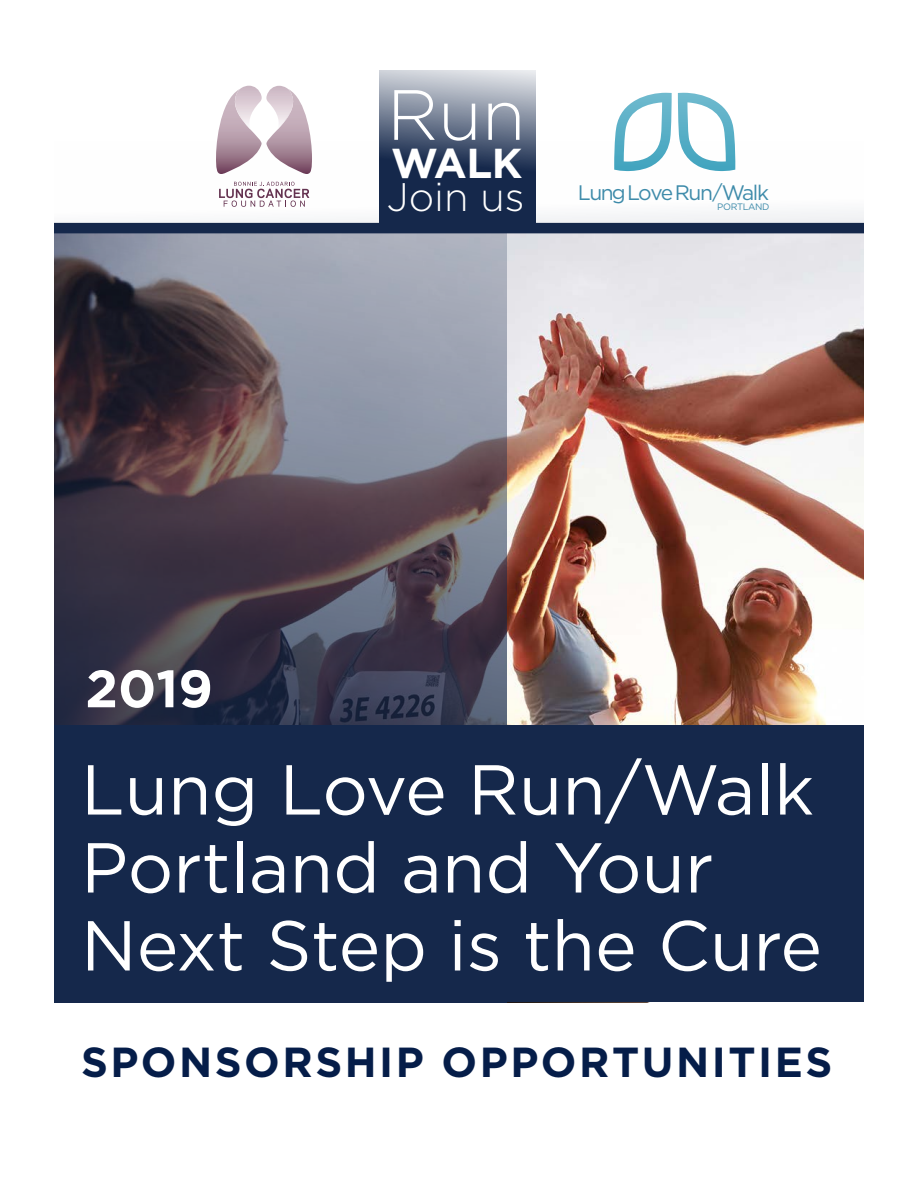
<style>
.page{position:relative;width:918px;height:1188px;background:#fff}
.page>*{position:absolute;margin:0;border:0;box-sizing:border-box;transform-origin:0 0}
.t1{font:300 70.95px "Gotham";color:#fff}
.t2{font:70.5px/78px "Gotham";color:#fff}
.t3{font:700 52.5px "Gotham";color:#fff}
.t4{font:700 42px "Gotham";letter-spacing:.06em;color:#051d49}
.t5{font:700 41.85px "Gotham";color:#fff}
.t6{font:300 39.75px "Gotham";color:#fff}
.t7{font:21px "Gotham";letter-spacing:-.07em;color:#3e8baa}
.t8{font:9.3px "Gotham";letter-spacing:-.04em;color:#3e8baa}
.s1{font-size:19.8px}
</style>
<div class="page">
<img style="left:506px;top:233px;width:358px;height:493px">
<svg style="left:54px;top:233px;width:452px;height:493px;background:#5c5866"></svg>
<div style="left:54px;top:726px;width:810px;height:276px;background:#15284b"></div>
<svg style="left:614px;top:93px;width:58px;height:78px"></svg>
<svg style="left:678px;top:93px;width:57px;height:78px"></svg>
<svg style="left:219px;top:182px;width:90px;height:25px"></svg>
<img style="left:216px;top:94px;width:46px;height:80px">
<img style="left:266px;top:92px;width:46px;height:82px">
<img style="left:234px;top:86px;width:28px;height:44px">
<img style="left:236px;top:92px;width:13px;height:36px">
<img style="left:266px;top:86px;width:25px;height:44px">
<img style="left:277px;top:91px;width:16px;height:39px">
<svg style="left:379px;top:70px;width:157px;height:153px;background:#54627b"></svg>
<div style="left:54px;top:223px;width:810px;height:10px;background:#15284b"></div>
<p class="t1" style="left:387px;top:70px;width:140px">Run</p>
<p class="t5" style="left:391px;top:135px;width:133px">WALK</p>
<p class="t6" style="left:387px;top:172px;width:139px">Join us</p>
<p class="t7" style="left:578px;top:179px;width:193px">LungLoveRun<span class="s1">/</span>Walk</p>
<p class="t8" style="left:717px;top:201px;width:54px">PORTLAND</p>
<p class="t3" style="left:85px;top:654px;width:129px">2019</p>
<p class="t2" style="left:81px;top:749px;width:743px">Lung Love Run/Walk<br>Portland and Your<br>Next Step is the Cure</p>
<p class="t4" style="left:81px;top:1034px;width:747px">SPONSORSHIP OPPORTUNITIES</p>
</div>
